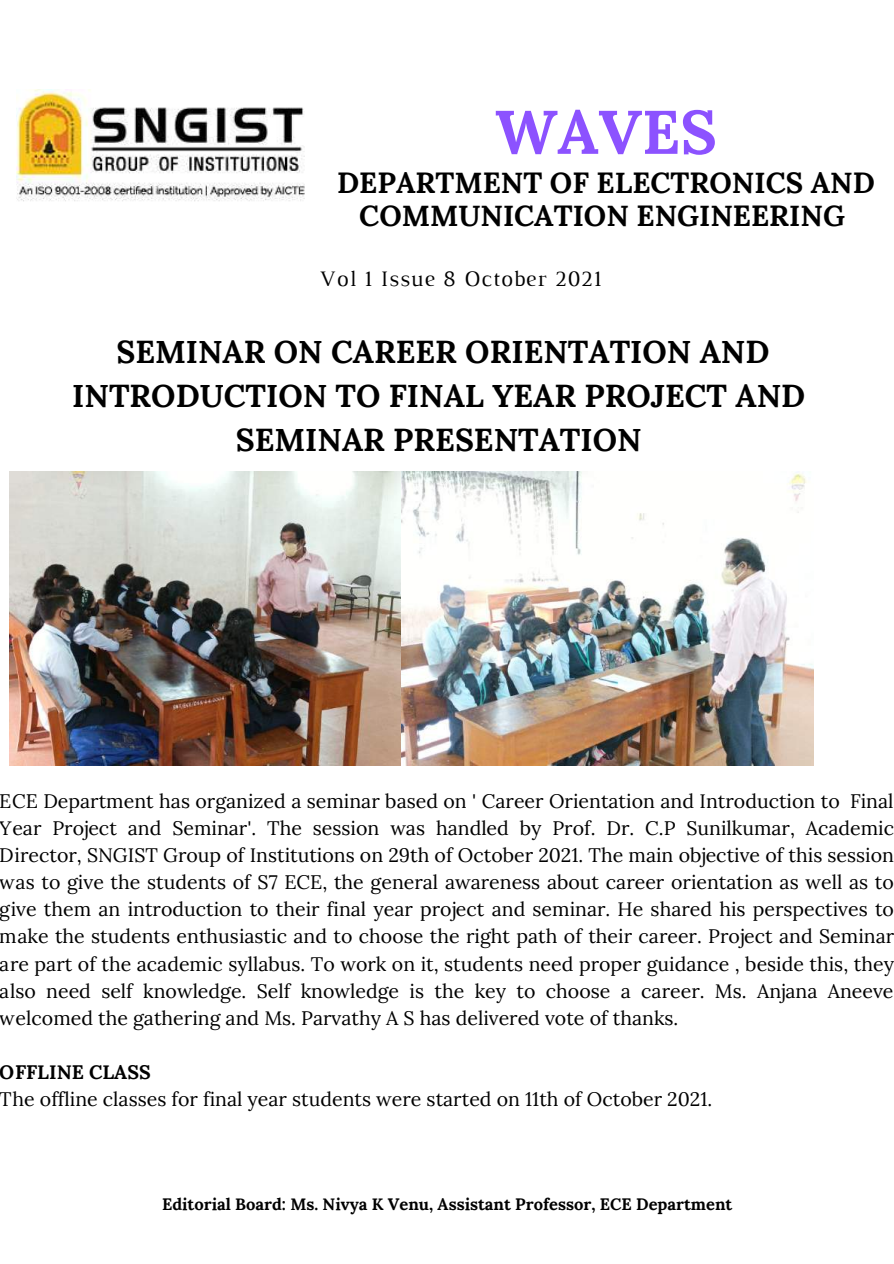
<style>
.page{position:relative;width:894px;height:1264px;background:#fff}
.page>*{position:absolute;margin:0;border:0;box-sizing:border-box;transform-origin:0 0}
.t1{font:700 61.35px "Lora";color:#8c52ff}
.t2{font:700 31.65px/44px "Lora";color:#000;text-align:center}
.t3{font:700 29.1px/32.7px "Lora";color:#000;text-align:center}
.t4{font:22.5px "Luthier";letter-spacing:.05em;color:#000}
.t5{font:19.5px/27px "Lora";color:#000;text-align:justify}
.t6{font:700 19.5px "Lora";color:#000}
.t7{font:700 16.5px "Lora";color:#000}
</style>
<div class="page">
<img style="left:16px;top:89px;width:289px;height:113px">
<img style="left:9px;top:471px;width:804px;height:294px">
<h1 class="t1" style="left:495px;top:92px;width:223px">WAVES</h1>
<h3 class="t3" style="left:337px;top:166px;width:539px">DEPARTMENT OF ELECTRONICS AND<br>COMMUNICATION ENGINEERING</h3>
<p class="t4" style="left:319px;top:270px;width:283px">Vol 1 Issue 8 October 2021</p>
<h2 class="t2" style="left:72px;top:329px;width:734px">SEMINAR ON CAREER ORIENTATION AND<br>INTRODUCTION TO FINAL YEAR PROJECT AND<br>SEMINAR PRESENTATION</h2>
<p class="t5" style="left:0;top:787px;width:895px">ECE Department has organized a seminar based on ' Career Orientation and Introduction to Final Year Project and Seminar'. The session was handled by Prof. Dr. C.P Sunilkumar, Academic Director, SNGIST Group of Institutions on 29th of October 2021. The main objective of this session was to give the students of S7 ECE, the general awareness about career orientation as well as to give them an introduction to their final year project and seminar. He shared his perspectives to make the students enthusiastic and to choose the right path of their career. Project and Seminar are part of the academic syllabus. To work on it, students need proper guidance , beside this, they also need self knowledge. Self knowledge is the key to choose a career. Ms. Anjana Aneeve welcomed the gathering and Ms. Parvathy A S has delivered vote of thanks.</p>
<p class="t6" style="left:0;top:1059px;width:152px">OFFLINE CLASS</p>
<p class="t5" style="left:0;top:1085px;width:713px">The offline classes for final year students were started on 11th of October 2021.</p>
<p class="t7" style="left:162px;top:1193px;width:571px">Editorial Board: Ms. Nivya K Venu, Assistant Professor, ECE Department</p>
</div>
